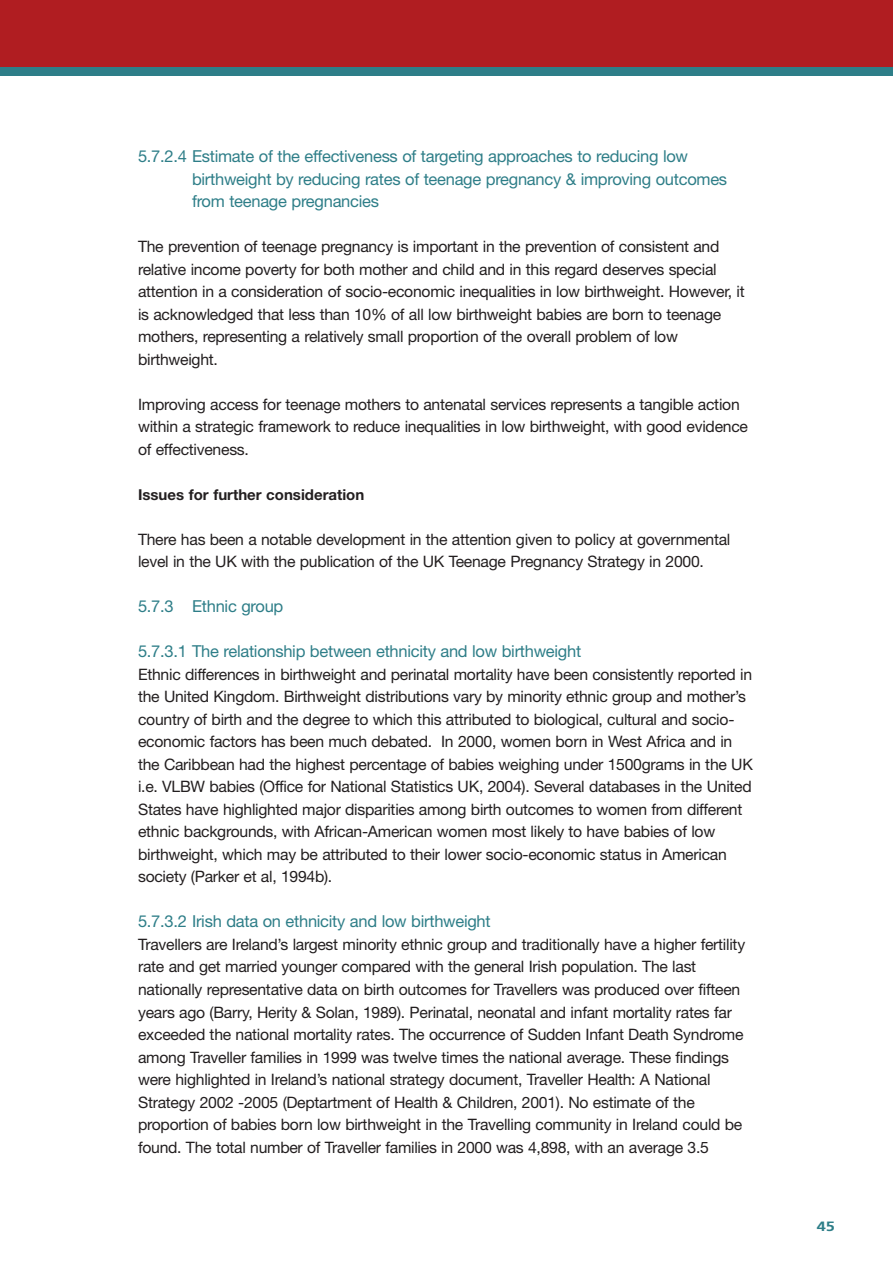
<style>
.page{position:relative;width:893px;height:1262px;background:#fff}
.page>*{position:absolute;margin:0;border:0;box-sizing:border-box;transform-origin:0 0}
.t1{font:16.5px/22.5px "Helvetica Neue";letter-spacing:-.015em;color:#2e7e88}
.t2{font:15.75px/22.5px "Helvetica Neue";letter-spacing:-.015em;color:#231f20}
.t3{font:700 15px "Helvetica Neue";color:#231f20}
.t4{font:700 13.5px "Frutiger";color:#2e7e88;scale:1.21 1}
</style>
<div class="page">
<div style="left:2px;top:0;width:890px;height:76px;background:#b01d21"></div>
<div style="left:2px;top:67px;width:890px;height:9px;background:#2e7e88"></div>
<hr style="left:0;top:0;width:1px;height:76px;background:#b01d21">
<p class="t1" style="left:192px;top:147px;width:536px;text-indent:-54px">5.7.2.4 Estimate of the effectiveness of targeting approaches to reducing low birthweight by reducing rates of teenage pregnancy &amp; improving outcomes from teenage pregnancies</p>
<p class="t2" style="left:138px;top:237px;width:608px">The prevention of teenage pregnancy is important in the prevention of consistent and relative income poverty for both mother and child and in this regard deserves special attention in a consideration of socio-economic inequalities in low birthweight. However, it is acknowledged that less than 10% of all low birthweight babies are born to teenage mothers, representing a relatively small proportion of the overall problem of low birthweight.</p>
<p class="t2" style="left:138px;top:394px;width:611px">Improving access for teenage mothers to antenatal services represents a tangible action within a strategic framework to reduce inequalities in low birthweight, with good evidence of effectiveness.</p>
<p class="t3" style="left:138px;top:489px;width:228px">Issues for further consideration</p>
<p class="t2" style="left:138px;top:529px;width:594px">There has been a notable development in the attention given to policy at governmental level in the UK with the publication of the UK Teenage Pregnancy Strategy in 2000.</p>
<p class="t1" style="left:138px;top:597px;width:147px">5.7.3 Ethnic group</p>
<p class="t1" style="left:138px;top:642px;width:444px">5.7.3.1 The relationship between ethnicity and low birthweight</p>
<p class="t2" style="left:138px;top:664px;width:616px">Ethnic differences in birthweight and perinatal mortality have been consistently reported in the United Kingdom. Birthweight distributions vary by minority ethnic group and mother’s country of birth and the degree to which this attributed to biological, cultural and socio&shy;economic factors has been much debated. In 2000, women born in West Africa and in the Caribbean had the highest percentage of babies weighing under 1500grams in the UK i.e. VLBW babies (Office for National Statistics UK, 2004). Several databases in the United States have highlighted major disparities among birth outcomes to women from different ethnic backgrounds, with African-American women most likely to have babies of low birthweight, which may be attributed to their lower socio-economic status in American society (Parker et al, 1994b).</p>
<p class="t1" style="left:138px;top:912px;width:354px">5.7.3.2 Irish data on ethnicity and low birthweight</p>
<p class="t2" style="left:138px;top:934px;width:608px">Travellers are Ireland’s largest minority ethnic group and traditionally have a higher fertility rate and get married younger compared with the general Irish population. The last nationally representative data on birth outcomes for Travellers was produced over fifteen years ago (Barry, Herity &amp; Solan, 1989). Perinatal, neonatal and infant mortality rates far exceeded the national mortality rates. The occurrence of Sudden Infant Death Syndrome among Traveller families in 1999 was twelve times the national average. These findings were highlighted in Ireland’s national strategy document, Traveller Health: A National Strategy 2002 -2005 (Deptartment of Health &amp; Children, 2001). No estimate of the proportion of babies born low birthweight in the Travelling community in Ireland could be found. The total number of Traveller families in 2000 was 4,898, with an average 3.5</p>
<p class="t4" style="left:816px;top:1220px;width:16px">45</p>
</div>
